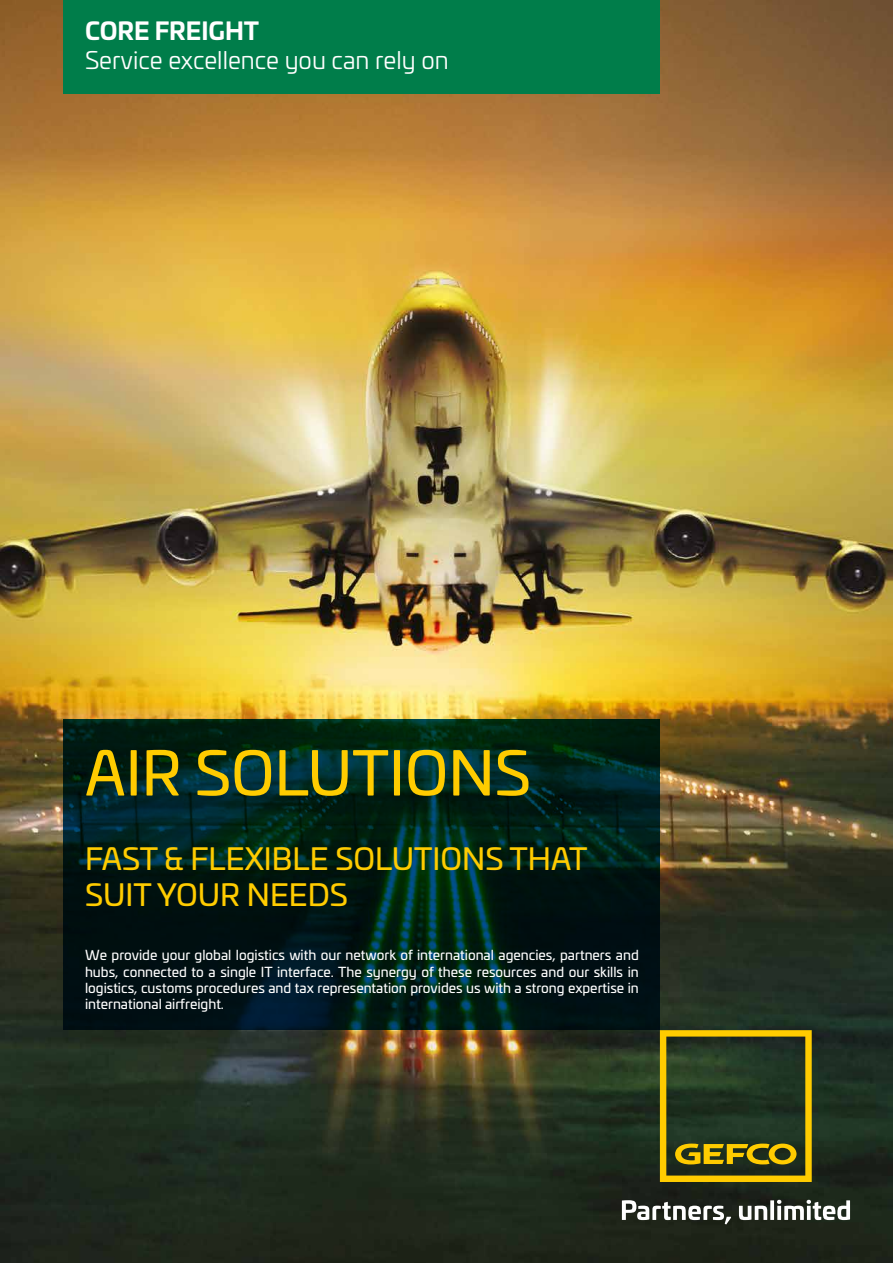
<style>
.page{position:relative;width:893px;height:1263px;background:#fff}
.page>*{position:absolute;margin:0;border:0;box-sizing:border-box;transform-origin:0 0}
.t1{font:60px "Univia Pro";color:#fc0}
.t2{font:30px/36px "Univia Pro";color:#fc0}
.t3{font:24px "Univia Pro";color:#fff}
.t4{font:700 24px "Univia Pro";color:#fff}
.t5{font:13.5px/16.2px "Univia Pro";color:#fff;text-align:justify}
</style>
<div class="page">
<img style="left:0;top:0;width:893px;height:1263px">
<svg style="left:660px;top:1030px;width:152px;height:152px;background:#51551b"></svg>
<svg style="left:622px;top:1200px;width:109px;height:24px"></svg>
<svg style="left:739px;top:1206px;width:28px;height:14px"></svg>
<svg style="left:770px;top:1200px;width:4px;height:20px"></svg>
<svg style="left:777px;top:1200px;width:73px;height:20px"></svg>
<svg style="left:64px;top:720px;width:596px;height:310px;background:#001e1a"></svg>
<div style="left:64px;top:0;width:596px;height:94px;background:#007d4a"></div>
<h3 class="t4" style="left:85px;top:12px;width:176px">CORE FREIGHT</h3>
<h3 class="t3" style="left:85px;top:43px;width:365px">Service excellence you can rely on</h3>
<h1 class="t1" style="left:85px;top:728px;width:447px">AIR SOLUTIONS</h1>
<h2 class="t2" style="left:85px;top:839px;width:504px">FAST &amp; FLEXIBLE SOLUTIONS THAT<br>SUIT YOUR NEEDS</h2>
<p class="t5" style="left:85px;top:946px;width:555px">We provide your global logistics with our network of international agencies, partners and hubs, connected to a single IT interface. The synergy of these resources and our skills in logistics, customs procedures and tax representation provides us with a strong expertise in international airfreight.</p>
</div>
